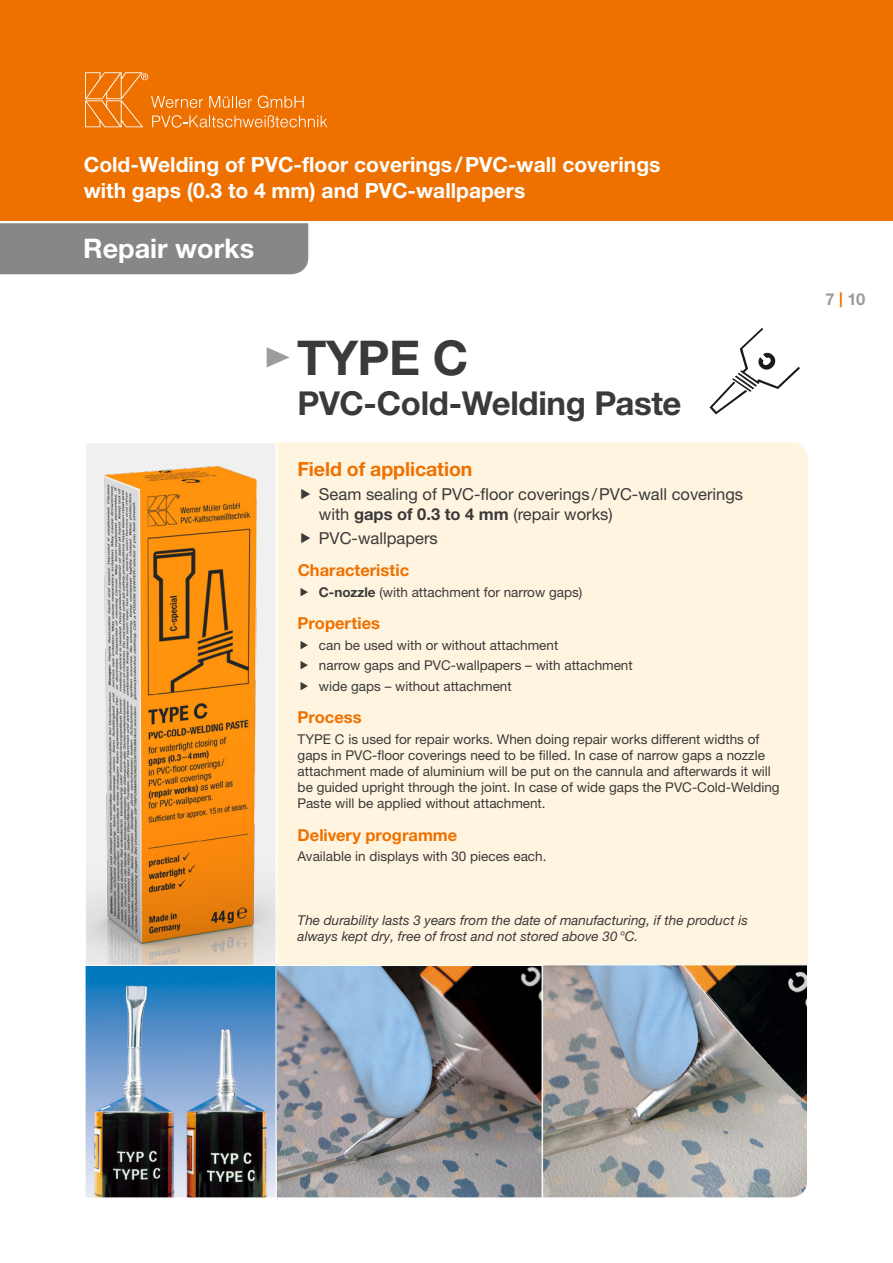
<style>
.page{position:relative;width:893px;height:1263px;background:#fff}
.page>*{position:absolute;margin:0;border:0;box-sizing:border-box;transform-origin:0 0}
.t1{font:700 48px "Helvetica Neue LTW1 G";color:#3a3a39}
.t2{font:700 33px "Helvetica Neue LTW1 G";letter-spacing:-.01em;color:#3a3a39}
.t3{font:700 27px "Helvetica Neue LTW1 G";color:#fff}
.t4{font:700 21px/25.2px "Helvetica Neue LTW1 G";color:#fff}
.t5{font:700 19.5px "Helvetica Neue LTW1 G";letter-spacing:-.005em;color:#ee7100}
.t6{font:16.5px/19.8px "Helvetica Neue LTW1 G";color:#3a3a39}
.t7{font:700 16.5px "Helvetica Neue LTW1 G";color:#ee7100}
.t8{font:700 16.5px "Helvetica Neue LTW1 G";color:#9c9c9d}
.t9{font:13.5px/16.2px "Helvetica Neue LTW1 G";color:#3a3a39}
.t10{font:italic 13.5px/16.2px "Helvetica Neue LTW1 G";color:#3a3a39}
.s1{font-weight:700}
.s2{font-size:14.85px;color:#ee7100}
</style>
<div class="page">
<div style="left:0;top:0;width:893px;height:221px;background:#ee7100"></div>
<div style="left:276px;top:442px;width:532px;height:523px;background:#fff4e0"></div>
<svg style="left:709px;top:328px;width:91px;height:86px"></svg>
<img style="left:276px;top:967px;width:264px;height:229px">
<div style="left:270px;top:965px;width:272px;height:233px;border:1px solid #fff"></div>
<img style="left:87px;top:966px;width:187px;height:230px">
<div style="left:85px;top:964px;width:191px;height:234px;border:1px solid #fff"></div>
<svg style="left:542px;top:964px;width:266px;height:234px;background:#919496"></svg>
<svg style="left:267px;top:347px;width:23px;height:20px"></svg>
<div style="left:0;top:223px;width:308px;height:51px;background:#868786"></div>
<svg style="left:87px;top:444px;width:187px;height:520px"></svg>
<div style="left:85px;top:442px;width:191px;height:524px;border:1px solid #fff"></div>
<svg style="left:85px;top:72px;width:242px;height:56px"></svg>
<svg style="left:301px;top:488px;width:9px;height:11px"></svg>
<svg style="left:301px;top:532px;width:9px;height:11px"></svg>
<svg style="left:301px;top:587px;width:7px;height:9px"></svg>
<svg style="left:301px;top:640px;width:7px;height:9px"></svg>
<svg style="left:301px;top:661px;width:7px;height:8px"></svg>
<svg style="left:301px;top:681px;width:7px;height:9px"></svg>
<h3 class="t4" style="left:84px;top:152px;width:578px">Cold-Welding of PVC-floor coverings/PVC-wall coverings with gaps (0.3 to 4 mm) and PVC-wallpapers</h3>
<h3 class="t3" style="left:83px;top:232px;width:172px">Repair works</h3>
<h1 class="t1" style="left:297px;top:328px;width:173px">TYPE C</h1>
<h2 class="t2" style="left:297px;top:382px;width:386px">PVC-Cold-Welding Paste</h2>
<h3 class="t5" style="left:298px;top:457px;width:176px">Field of application</h3>
<p class="t6" style="left:319px;top:484px;width:426px">Seam sealing of PVC-floor coverings/PVC-wall coverings with <span class="s1">gaps of 0.3 to 4 mm</span> (repair works)</p>
<p class="t6" style="left:319px;top:528px;width:120px">PVC-wallpapers</p>
<p class="t7" style="left:298px;top:560px;width:113px">Characteristic</p>
<p class="t9" style="left:319px;top:584px;width:265px"><span class="s1">C-nozzle</span> (with attachment for narrow gaps)</p>
<p class="t7" style="left:298px;top:613px;width:84px">Properties</p>
<p class="t9" style="left:319px;top:635px;width:315px;line-height:20.4px">can be used with or without attachment<br>narrow gaps and PVC-wallpapers – with attachment wide gaps – without attachment</p>
<p class="t7" style="left:298px;top:707px;width:65px">Process</p>
<p class="t9" style="left:298px;top:731px;width:484px">TYPE C is used for repair works. When doing repair works different widths of gaps in PVC-floor coverings need to be filled. In case of narrow gaps a nozzle attachment made of aluminium will be put on the cannula and afterwards it will be guided upright through the joint. In case of wide gaps the PVC-Cold-Welding Paste will be applied without attachment.</p>
<p class="t7" style="left:298px;top:825px;width:161px">Delivery programme</p>
<p class="t9" style="left:298px;top:848px;width:250px">Available in displays with 30 pieces each.</p>
<p class="t10" style="left:298px;top:912px;width:452px">The durability lasts 3 years from the date of manufacturing, if the product is always kept dry, free of frost and not stored above 30°C.</p>
<p class="t8" style="left:825px;top:289px;width:41px">7<span class="s2">|</span>10</p>
</div>
